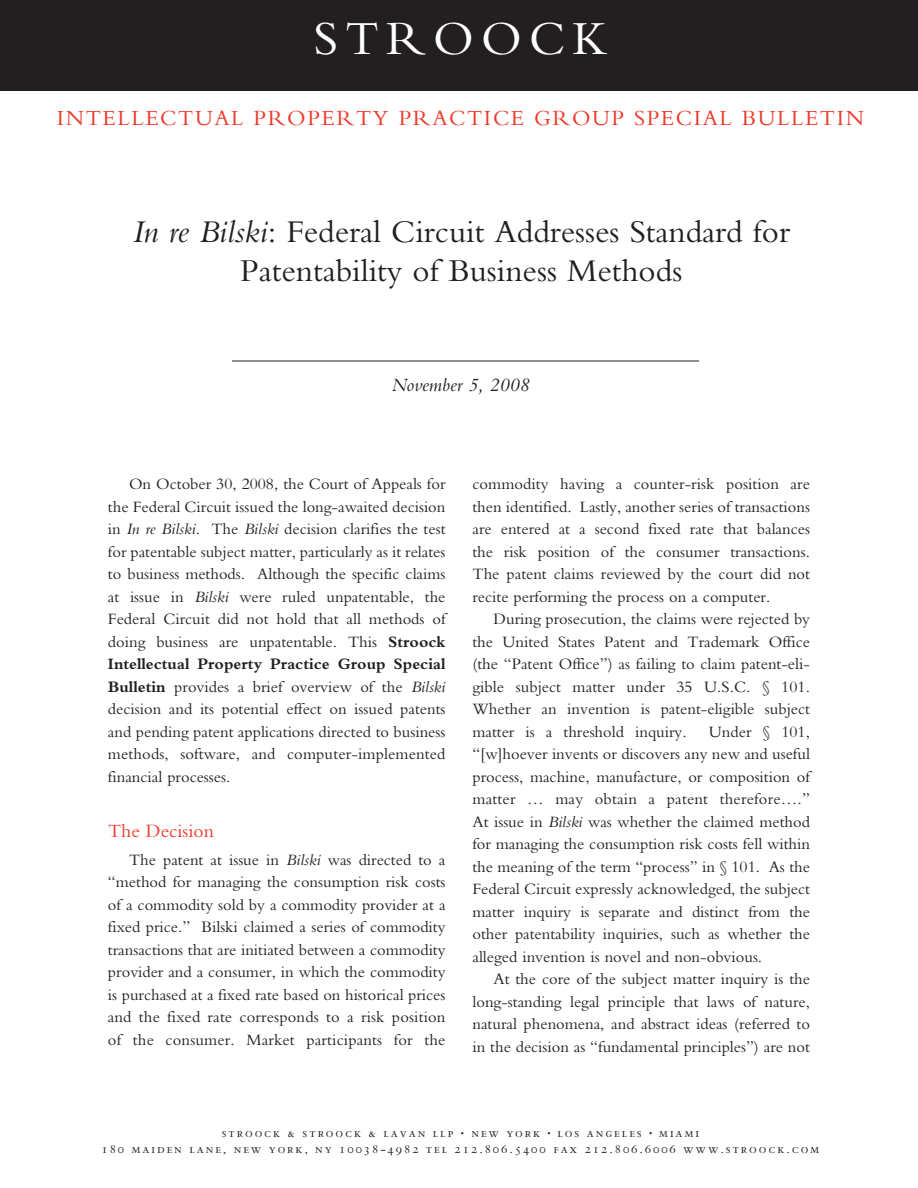
<style>
.page{position:relative;width:918px;height:1188px;background:#fff}
.page>*{position:absolute;margin:0;border:0;box-sizing:border-box;transform-origin:0 0}
.t1{font:49.5px "Bembo";letter-spacing:.145em;color:#fff}
.t2{font:33px/39px "Bembo";color:#231f20;text-align:center}
.t3{font:22.5px "Bembo";letter-spacing:.07em;color:#ef3829}
.t4{font:italic 19.5px "Bembo";color:#231f20}
.t5{font:19.5px "Bembo";color:#ef3829}
.t6{font:16.5px/22.5px "Bembo";color:#231f20;text-align:justify}
.t7{font:13.5px/15.8px "Bembo Expert";letter-spacing:.14em;color:#231f20;text-align:center}
.s1{font-style:italic}
.s2{font-weight:700}
.s3{font-family:"Bembo";font-size:9px}
</style>
<div class="page">
<div style="left:0;top:0;width:918px;height:90px;background:#231f20"></div>
<hr style="left:232px;top:361px;width:467px;height:1px;background:#231f20">
<h1 class="t1" style="left:314px;top:21px;width:295px">STROOCK</h1>
<h3 class="t3" style="left:57px;top:109px;width:809px">INTELLECTUAL PROPERTY PRACTICE GROUP SPECIAL BULLETIN</h3>
<h2 class="t2" style="left:132px;top:215px;width:659px"><span class="s1">In re Bilski</span>: Federal Circuit Addresses Standard for<br>Patentability of Business Methods</h2>
<p class="t4" style="left:392px;top:377px;width:139px">November 5, 2008</p>
<p class="t6" style="left:108px;top:474px;width:339px;text-indent:21px">On October 30, 2008, the Court of Appeals for the Federal Circuit issued the long-awaited decision in <span class="s1">In re Bilski</span>. The <span class="s1">Bilski</span> decision clarifies the test for patentable subject matter, particularly as it relates to business methods. Although the specific claims at issue in <span class="s1">Bilski</span> were ruled unpatentable, the Federal Circuit did not hold that all methods of doing business are unpatentable. This <span class="s2">Stroock Intellectual Property Practice Group Special Bulletin</span> provides a brief overview of the <span class="s1">Bilski </span>decision and its potential effect on issued patents and pending patent applications directed to business methods, software, and computer-implemented financial processes.</p>
<p class="t5" style="left:108px;top:824px;width:107px">The Decision</p>
<p class="t6" style="left:108px;top:850px;width:339px;text-indent:21px">The patent at issue in <span class="s1">Bilski</span> was directed to a “method for managing the consumption risk costs of a commodity sold by a commodity provider at a fixed price.” Bilski claimed a series of commodity transactions that are initiated between a commodity provider and a consumer, in which the commodity is purchased at a fixed rate based on historical prices and the fixed rate corresponds to a risk position of the consumer. Market participants for the</p>
<p class="t6" style="left:472px;top:474px;width:339px">commodity having a counter-risk position are then identified. Lastly, another series of transactions are entered at a second fixed rate that balances the risk position of the consumer transactions.<br>The patent claims reviewed by the court did not recite performing the process on a computer.</p>
<p class="t6" style="left:472px;top:609px;width:339px;text-indent:21px">During prosecution, the claims were rejected by the United States Patent and Trademark Office (the “Patent Office”) as failing to claim patent-eli&shy;gible subject matter under 35 U.S.C. § 101.<br>Whether an invention is patent-eligible subject matter is a threshold inquiry.</p>
<p class="t6" style="left:472px;top:722px;width:339px;text-indent:236px">Under § 101, “[w]hoever invents or discovers any new and useful process, machine, manufacture, or composition of matter … may obtain a patent therefore….” At issue in <span class="s1">Bilski</span> was whether the claimed method for managing the consumption risk costs fell within the meaning of the term “process” in § 101. As the Federal Circuit expressly acknowledged, the subject matter inquiry is separate and distinct from the other patentability inquiries, such as whether the alleged invention is novel and non-obvious.</p>
<p class="t6" style="left:472px;top:969px;width:339px;text-indent:21px">At the core of the subject matter inquiry is the long-standing legal principle that laws of nature, natural phenomena, and abstract ideas (referred to in the decision as “fundamental principles”) are not</p>
<p class="t7" style="left:102px;top:1124px;width:719px">stroock &amp; stroock &amp; lavan llp <span class="s3">•</span> new york <span class="s3">•</span> los angeles <span class="s3">•</span> miami<br>180 maiden lane, new york, ny 10038-4982 tel 212.806.5400 fax 212.806.6006 www.stroock.com</p>
</div>
